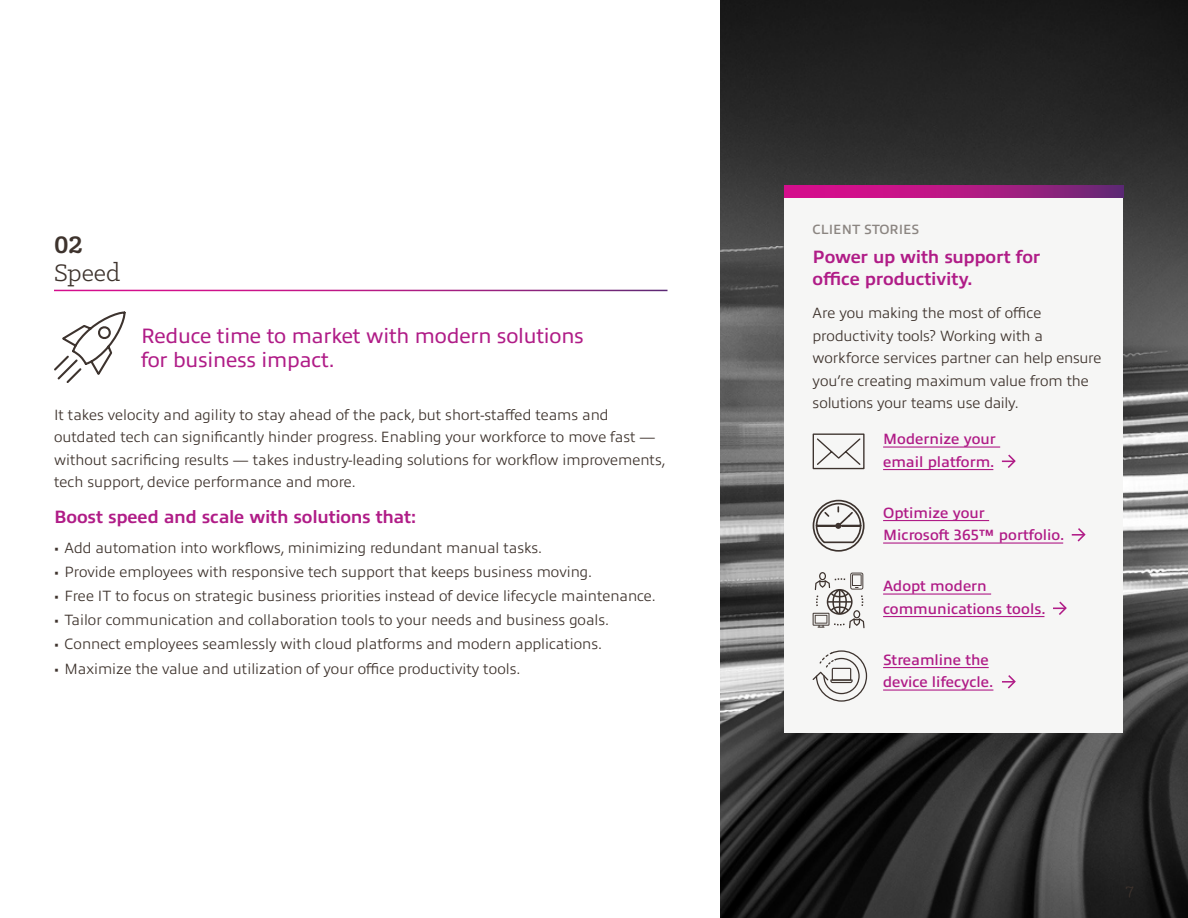
<style>
.page{position:relative;width:1188px;height:918px;background:#fff}
.page>*{position:absolute;margin:0;border:0;box-sizing:border-box;transform-origin:0 0}
.t1{font:27px "Klinic Slab";color:#3e332d}
.t2{font:700 27px "Klinic Slab";color:#3e332d}
.t3{font:21px/24px "Allumi Pro";letter-spacing:-.01em;color:#b01c87}
.t4{font:700 18px/22.5px "Allumi Pro";letter-spacing:-.015em;color:#b01c87}
.t5{font:18px "Klinic Slab";color:#3e332d}
.t6{font:300 15px/22.5px "Allumi Pro";color:#3e332d}
.t7{font:600 15px/22.5px "Allumi Pro";color:#b01c87}
.t8{font:600 13.5px "Allumi Pro";color:#8b8581}
</style>
<div class="page">
<img style="left:721px;top:0;width:467px;height:918px">
<div style="left:784px;top:191px;width:339px;height:542px;background:#f6f6f5"></div>
<hr style="left:883px;top:446px;width:117px;height:2px;background:#b01c87">
<hr style="left:883px;top:469px;width:110px;height:1px;background:#b01c87">
<hr style="left:883px;top:520px;width:106px;height:1px;background:#b01c87">
<hr style="left:883px;top:542px;width:180px;height:2px;background:#b01c87">
<hr style="left:883px;top:593px;width:108px;height:2px;background:#b01c87">
<hr style="left:883px;top:616px;width:161px;height:1px;background:#b01c87">
<hr style="left:883px;top:667px;width:106px;height:1px;background:#b01c87">
<hr style="left:883px;top:689px;width:110px;height:2px;background:#b01c87">
<svg style="left:1002px;top:454px;width:14px;height:14px"></svg>
<svg style="left:1072px;top:528px;width:14px;height:14px"></svg>
<svg style="left:1053px;top:601px;width:14px;height:14px"></svg>
<svg style="left:1002px;top:675px;width:14px;height:14px"></svg>
<svg style="left:784px;top:185px;width:339px;height:12px;background:#ad1983"></svg>
<svg style="left:54px;top:311px;width:72px;height:72px"></svg>
<svg style="left:812px;top:433px;width:53px;height:37px"></svg>
<svg style="left:813px;top:650px;width:54px;height:52px"></svg>
<svg style="left:812px;top:499px;width:53px;height:53px"></svg>
<svg style="left:813px;top:572px;width:52px;height:56px"></svg>
<h1 class="t2" style="left:54px;top:226px;width:30px">02</h1>
<h1 class="t1" style="left:54px;top:256px;width:68px">Speed</h1>
<h2 class="t3" style="left:141px;top:322px;width:444px">Reduce time to market with modern solutions for business impact.</h2>
<p class="t6" style="left:54px;top:402px;width:613px">It takes velocity and agility to stay ahead of the pack, but short-staffed teams and outdated tech can significantly hinder progress. Enabling your workforce to move fast — without sacrificing results — takes industry-leading solutions for workflow improvements, tech support, device performance and more.</p>
<p class="t4" style="left:54px;top:504px;width:364px">Boost speed and scale with solutions that:</p>
<p class="t6" style="left:54px;top:535px;width:490px">• Add automation into workflows, minimizing redundant manual tasks.</p>
<p class="t6" style="left:54px;top:560px;width:540px">• Provide employees with responsive tech support that keeps business moving.</p>
<p class="t6" style="left:54px;top:584px;width:603px">• Free IT to focus on strategic business priorities instead of device lifecycle maintenance.</p>
<p class="t6" style="left:54px;top:608px;width:557px">• Tailor communication and collaboration tools to your needs and business goals.</p>
<p class="t6" style="left:54px;top:632px;width:550px">• Connect employees seamlessly with cloud platforms and modern applications.</p>
<p class="t6" style="left:54px;top:656px;width:468px">• Maximize the value and utilization of your office productivity tools.</p>
<p class="t8" style="left:813px;top:219px;width:108px">CLIENT STORIES</p>
<p class="t4" style="left:813px;top:244px;width:229px">Power up with support for office productivity.</p>
<p class="t6" style="left:813px;top:300px;width:290px">Are you making the most of office productivity tools? Working with a workforce services partner can help ensure you’re creating maximum value from the solutions your teams use daily.</p>
<p class="t7" style="left:883px;top:426px;width:114px">Modernize your email platform.</p>
<p class="t7" style="left:883px;top:500px;width:183px">Optimize your<br>Microsoft 365™ portfolio.</p>
<p class="t7" style="left:883px;top:573px;width:164px">Adopt modern communications tools.</p>
<p class="t7" style="left:883px;top:647px;width:112px">Streamline the device lifecycle.</p>
<p class="t5" style="left:1126px;top:878px;width:10px">7</p>
</div>
